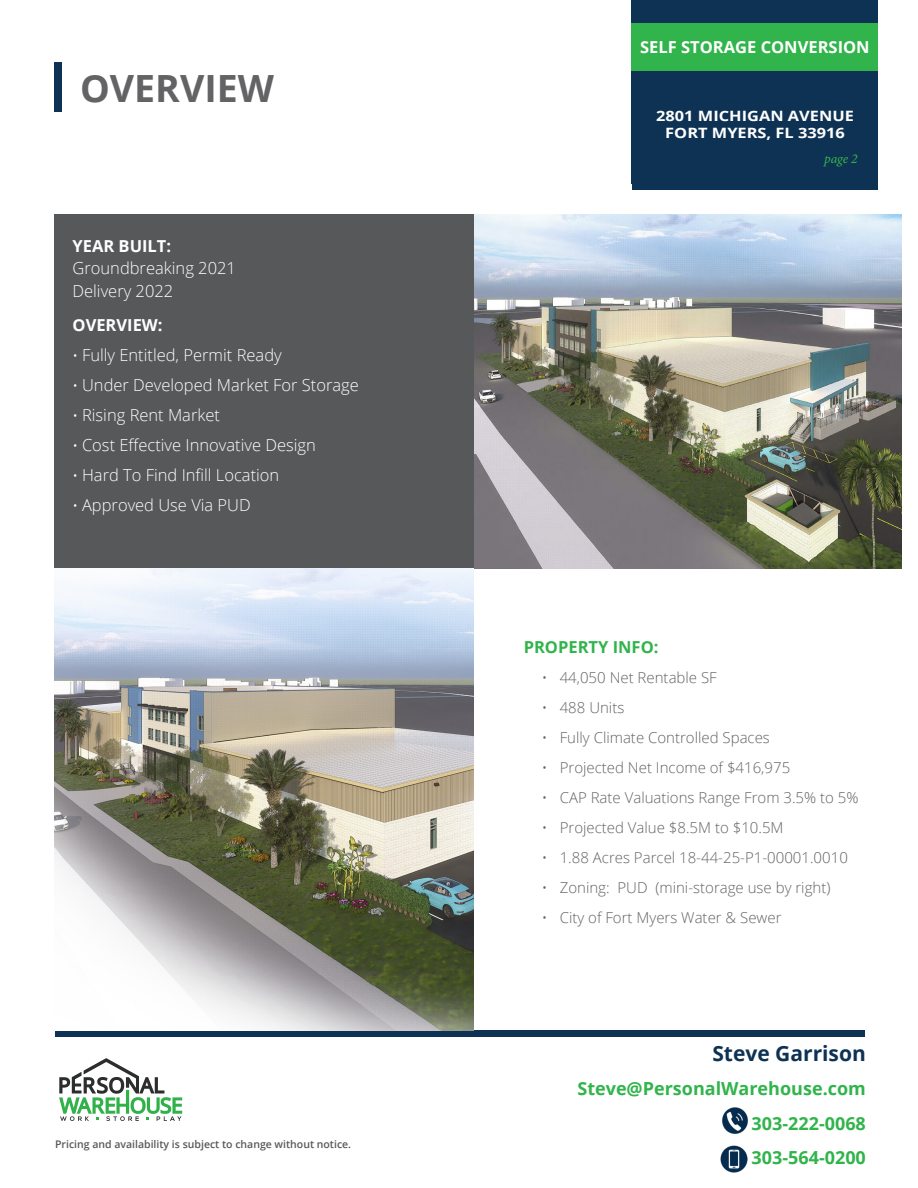
<style>
.page{position:relative;width:918px;height:1188px;background:#fff}
.page>*{position:absolute;margin:0;border:0;box-sizing:border-box;transform-origin:0 0}
.t1{font:700 37.5px "Open Sans";color:#636366}
.t2{font:700 21px "Open Sans";color:#0e3253}
.t3{font:700 18px/34.5px "Open Sans";color:#31b44b;text-align:justify}
.t4{font:300 16.5px "Open Sans";color:#fff}
.t5{font:700 16.5px "Open Sans";color:#fff}
.t6{font:700 16.5px "Open Sans";color:#31b44b}
.t7{font:300 15px "Open Sans";color:#636366}
.t8{font:700 14.25px "Open Sans";color:#fff;scale:1.15 1}
.t9{font:italic 13.5px "Minion Pro";color:#36b44b}
.t10{font:600 10.5px "Open Sans";color:#57585a}
.s1{font-size:15px}
</style>
<div class="page">
<div style="left:632px;top:0;width:246px;height:184px;background:#0e3253"></div>
<div style="left:54px;top:63px;width:8px;height:49px;background:#0e3253"></div>
<div style="left:56px;top:1031px;width:810px;height:6px;background:#0e3253"></div>
<div style="left:632px;top:23px;width:246px;height:48px;background:#31b44b"></div>
<svg style="left:59px;top:1058px;width:123px;height:63px"></svg>
<img style="left:721px;top:1146px;width:27px;height:27px">
<img style="left:722px;top:1107px;width:26px;height:27px">
<img style="left:474px;top:214px;width:428px;height:354px">
<img style="left:54px;top:568px;width:420px;height:463px">
<div style="left:54px;top:214px;width:420px;height:354px;background:#57585a"></div>
<div style="left:632px;top:71px;width:246px;height:119px;background:#0e3253"></div>
<p class="t1" style="left:80px;top:62px;width:196px">OVERVIEW</p>
<p class="t5" style="left:73px;top:234px;width:100px">YEAR BUILT:</p>
<p class="t4" style="left:73px;top:257px;width:165px">Groundbreaking 2021</p>
<p class="t4" style="left:73px;top:280px;width:102px">Delivery 2022</p>
<p class="t5" style="left:73px;top:314px;width:92px">OVERVIEW:</p>
<p class="t4" style="left:73px;top:344px;width:211px"><span class="s1">•</span> Fully Entitled, Permit Ready</p>
<p class="t4" style="left:73px;top:374px;width:288px"><span class="s1">•</span> Under Developed Market For Storage</p>
<p class="t4" style="left:73px;top:404px;width:149px"><span class="s1">•</span> Rising Rent Market</p>
<p class="t4" style="left:73px;top:434px;width:245px"><span class="s1">•</span> Cost Effective Innovative Design</p>
<p class="t4" style="left:73px;top:464px;width:208px"><span class="s1">•</span> Hard To Find Infill Location</p>
<p class="t4" style="left:73px;top:494px;width:180px"><span class="s1">•</span> Approved Use Via PUD</p>
<p class="t10" style="left:55px;top:1137px;width:298px">Pricing and availability is subject to change without notice.</p>
<p class="t5" style="left:640px;top:36px;width:231px">SELF STORAGE CONVERSION</p>
<p class="t5" style="left:669px;top:103px;width:173px">FORT MYERS, FL 3316</p>
<p class="t8" style="left:656px;top:106px;width:173px">2801 MICHIGAN AVENUE</p>
<p class="t8" style="left:665px;top:123px;width:158px">FORT MYERS, FL 33916</p>
<p class="t9" style="left:824px;top:150px;width:35px">page 2</p>
<p class="t6" style="left:524px;top:635px;width:136px">PROPERTY INFO:</p>
<p class="t7" style="left:542px;top:667px;width:177px">• 44,050 Net Rentable SF</p>
<p class="t7" style="left:542px;top:697px;width:84px">• 488 Units</p>
<p class="t7" style="left:542px;top:727px;width:230px">• Fully Climate Controlled Spaces</p>
<p class="t7" style="left:542px;top:757px;width:250px">• Projected Net Income of $416,975</p>
<p class="t7" style="left:542px;top:787px;width:318px">• CAP Rate Valuations Range From 3.5% to 5%</p>
<p class="t7" style="left:542px;top:817px;width:243px">• Projected Value $8.5M to $10.5M</p>
<p class="t7" style="left:542px;top:847px;width:308px">• 1.88 Acres Parcel 18-44-25-P1-00001.0010</p>
<p class="t7" style="left:542px;top:877px;width:290px">• Zoning: PUD (mini-storage use by right)</p>
<p class="t7" style="left:542px;top:907px;width:241px">• City of Fort Myers Water &amp; Sewer</p>
<h2 class="t2" style="left:712px;top:1038px;width:155px">Steve Garrison</h2>
<p class="t3" style="left:752px;top:1071px;width:116px;text-indent:-174px">Steve@PersonalWarehouse.com 303-222-0068<br>303-564-0200</p>
</div>
